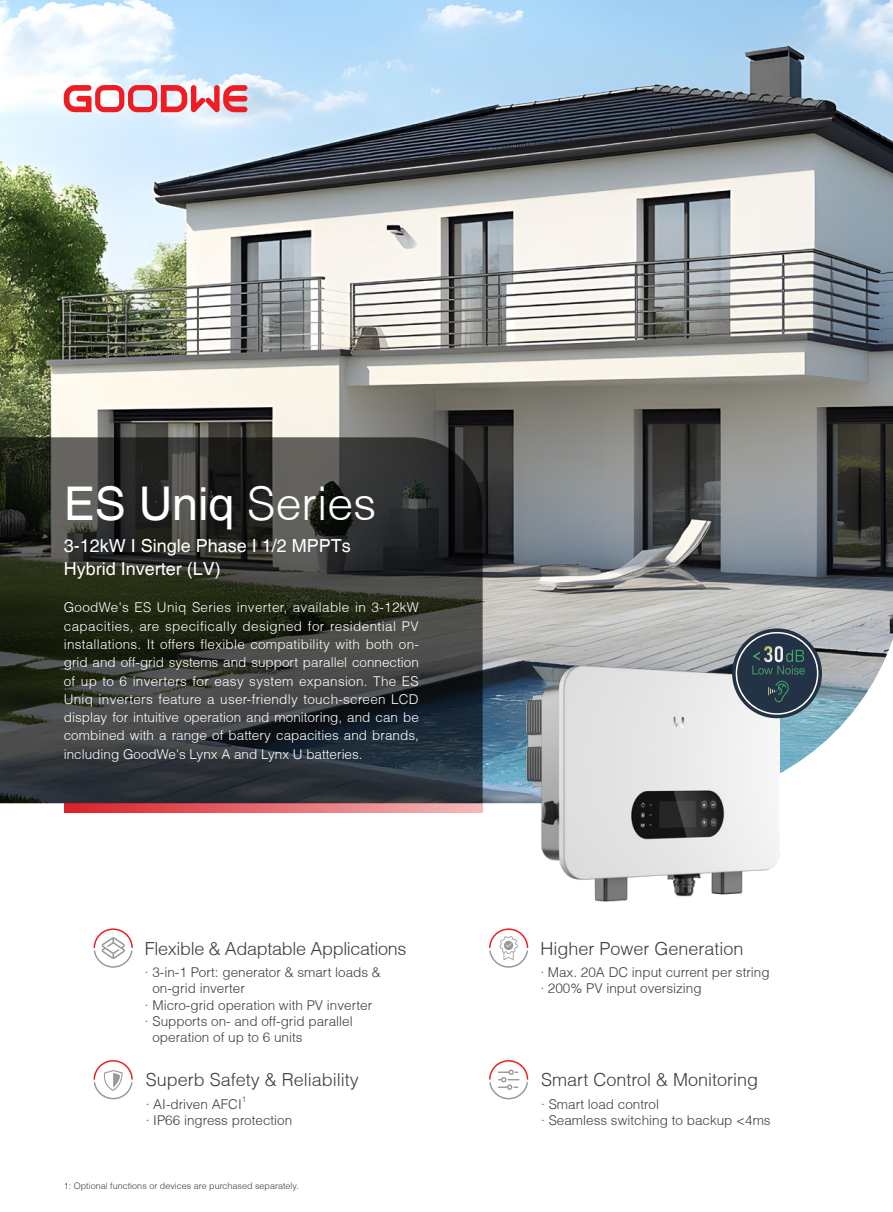
<style>
.page{position:relative;width:893px;height:1212px;background:#fff}
.page>*{position:absolute;margin:0;border:0;box-sizing:border-box;transform-origin:0 0}
.t1{font:46.5px "Helvetica";color:#fff}
.t2{font:300 18px "Helvetica";color:#3e3e3f}
.t3{font:18px "Helvetica";color:#fff}
.t4{font:300 18px "Helvetica";letter-spacing:-.02em;color:#3e3e3f}
.t5{font:300 13.5px/18.3px "Helvetica";color:#fff;text-align:justify}
.t6{font:300 13.5px/16.2px "Helvetica";color:#3e3e3f}
.t7{font:300 9px "Helvetica";color:#3e3e3f}
.t8{font:300 7.8px "Helvetica";color:#3e3e3f}
.s1{font-weight:300}
</style>
<div class="page">
<img style="left:0;top:0;width:893px;height:803px">
<img style="left:496px;top:623px;width:284px;height:279px">
<svg style="left:64px;top:85px;width:183px;height:27px"></svg>
<svg style="left:64px;top:803px;width:419px;height:9px;background:#e26b6f"></svg>
<svg style="left:0;top:437px;width:483px;height:366px;background:#303430"></svg>
<svg style="left:489px;top:1060px;width:40px;height:40px"></svg>
<svg style="left:93px;top:1060px;width:40px;height:40px"></svg>
<svg style="left:489px;top:928px;width:40px;height:40px"></svg>
<svg style="left:93px;top:928px;width:40px;height:40px"></svg>
<svg style="left:732px;top:628px;width:90px;height:90px"></svg>
<svg style="left:736px;top:632px;width:82px;height:83px;background:#485865"></svg>
<p class="t1" style="left:64px;top:476px;width:314px">ES Uniq <span class="s1">Series</span></p>
<p class="t3" style="left:64px;top:535px;width:289px">3-12kW I Single Phase I 1/2 MPPTs</p>
<p class="t3" style="left:64px;top:558px;width:159px">Hybrid Inverter (LV)</p>
<p class="t5" style="left:64px;top:598px;width:357px">GoodWe's ES Uniq Series inverter, available in 3-12kW capacities, are specifically designed for residential PV installations. It offers flexible compatibility with both on&shy;grid and off-grid systems and support parallel connection of up to 6 inverters for easy system expansion. The ES Uniq inverters feature a user-friendly touch-screen LCD display for intuitive operation and monitoring, and can be combined with a range of battery capacities and brands, including GoodWe's Lynx A and Lynx U batteries.</p>
<p class="t4" style="left:145px;top:937px;width:263px">Flexible &amp; Adaptable Applications</p>
<p class="t6" style="left:152px;top:964px;width:230px;text-indent:-8px">· 3-in-1 Port: generator &amp; smart loads &amp; on-grid inverter</p>
<p class="t6" style="left:145px;top:996px;width:229px">· Micro-grid operation with PV inverter</p>
<p class="t6" style="left:152px;top:1013px;width:202px;text-indent:-8px">· Supports on- and off-grid parallel operation of up to 6 units</p>
<p class="t2" style="left:146px;top:1068px;width:215px">Superb Safety &amp; Reliability</p>
<p class="t6" style="left:146px;top:1096px;width:98px">· AI-driven AFCI</p>
<p class="t8" style="left:242px;top:1095px;width:6px">1</p>
<p class="t6" style="left:146px;top:1112px;width:148px">· IP66 ingress protection</p>
<p class="t7" style="left:64px;top:1180px;width:236px">1: Optional functions or devices are purchased separately.</p>
<p class="t2" style="left:540px;top:937px;width:205px">Higher Power Generation</p>
<p class="t6" style="left:540px;top:964px;width:231px">· Max. 20A DC input current per string</p>
<p class="t6" style="left:540px;top:980px;width:163px">· 200% PV input oversizing</p>
<p class="t2" style="left:541px;top:1068px;width:219px">Smart Control &amp; Monitoring</p>
<p class="t6" style="left:541px;top:1096px;width:119px">· Smart load control</p>
<p class="t6" style="left:541px;top:1112px;width:231px">· Seamless switching to backup &lt;4ms</p>
</div>
